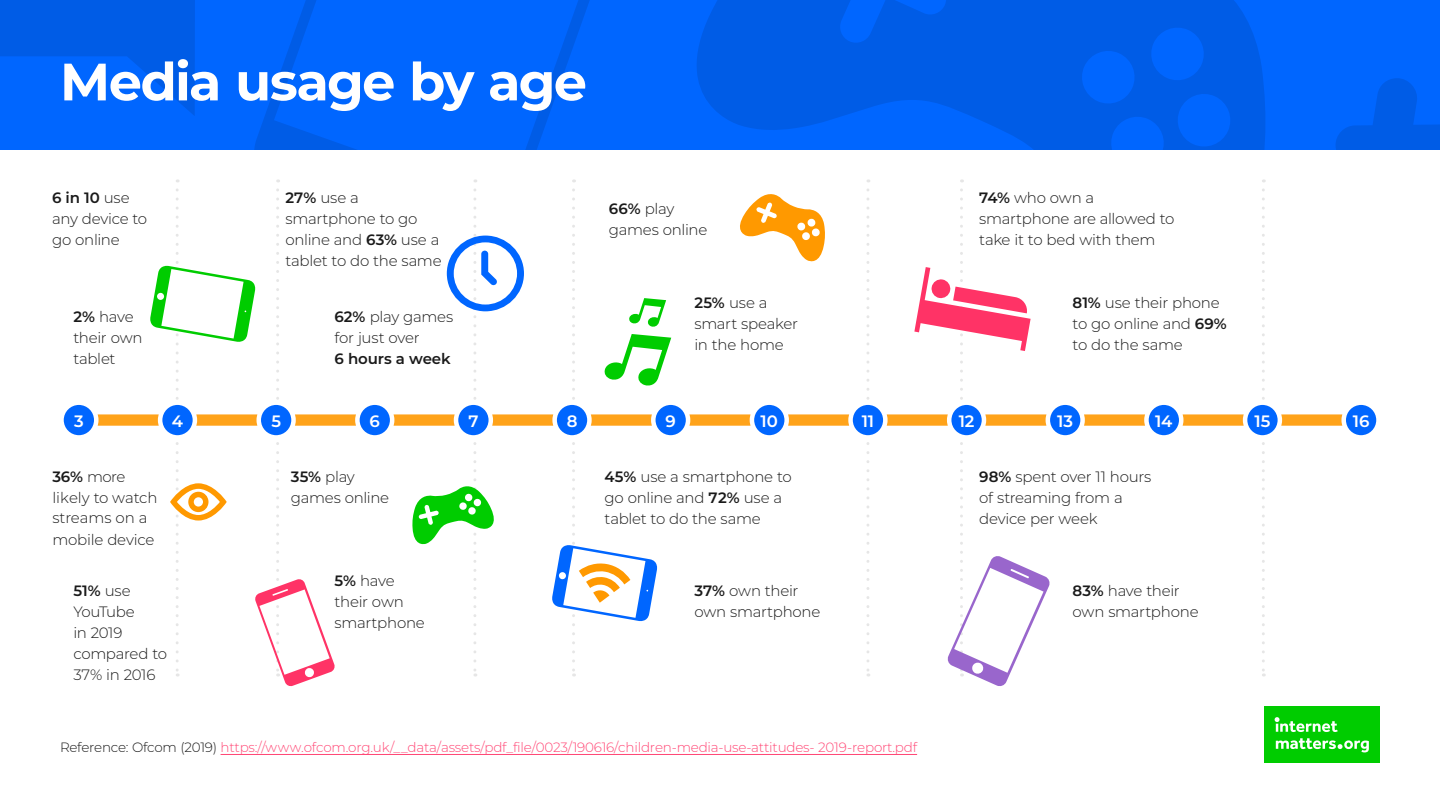
<style>
.page{position:relative;width:1440px;height:810px;background:#fff}
.page>*{position:absolute;margin:0;border:0;box-sizing:border-box;transform-origin:0 0}
.t1{font:700 52.5px "Montserrat";letter-spacing:-.03em;color:#fff}
.t2{font:600 16.5px "Montserrat";letter-spacing:-.005em;color:#fff}
.t3{font:300 15px/21px "Montserrat";letter-spacing:-.015em;color:#1a1a1a}
.t4{font:600 15px "Montserrat";letter-spacing:-.01em;color:#1a1a1a}
.t5{font:300 13.5px "Montserrat";letter-spacing:-.015em;color:#ff4775}
.s1{font-weight:600}
.s2{color:#1a1a1a}
</style>
<div class="page">
<div style="left:1265px;top:707px;width:115px;height:56px;background:#0c0"></div>
<svg style="left:1275px;top:717px;width:94px;height:35px"></svg>
<div style="left:0;top:0;width:1440px;height:150px;background:#06f"></div>
<svg style="left:697px;top:0;width:568px;height:150px;fill:#005ce6"></svg>
<svg style="left:0;top:0;width:195px;height:116px"></svg>
<svg style="left:254px;top:0;width:336px;height:150px"></svg>
<svg style="left:1335px;top:78px;width:105px;height:72px"></svg>
<svg style="left:866px;top:190px;width:3px;height:486px"></svg>
<svg style="left:1262px;top:190px;width:3px;height:486px"></svg>
<div style="left:65px;top:414px;width:1301px;height:12px;background:#ffa31a"></div>
<svg style="left:61px;top:403px;width:35px;height:34px"></svg>
<div style="left:59px;top:400px;width:40px;height:40px;border:4px solid #fff;border-radius:50%"></div>
<svg style="left:1344px;top:403px;width:34px;height:34px"></svg>
<div style="left:1341px;top:400px;width:40px;height:40px;border:4px solid #fff;border-radius:50%"></div>
<svg style="left:357px;top:403px;width:35px;height:34px"></svg>
<div style="left:355px;top:400px;width:39px;height:40px;border:4px solid #fff;border-radius:50%"></div>
<svg style="left:653px;top:403px;width:35px;height:34px"></svg>
<div style="left:651px;top:400px;width:39px;height:40px;border:4px solid #fff;border-radius:50%"></div>
<svg style="left:752px;top:403px;width:35px;height:34px"></svg>
<div style="left:750px;top:400px;width:39px;height:40px;border:4px solid #fff;border-radius:50%"></div>
<svg style="left:851px;top:403px;width:34px;height:34px"></svg>
<div style="left:848px;top:400px;width:40px;height:40px;border:4px solid #fff;border-radius:50%"></div>
<svg style="left:1048px;top:403px;width:35px;height:34px"></svg>
<div style="left:1046px;top:400px;width:39px;height:40px;border:4px solid #fff;border-radius:50%"></div>
<svg style="left:1146px;top:403px;width:35px;height:34px"></svg>
<div style="left:1144px;top:400px;width:39px;height:40px;border:4px solid #fff;border-radius:50%"></div>
<svg style="left:1245px;top:403px;width:35px;height:34px"></svg>
<div style="left:1243px;top:400px;width:39px;height:40px;border:4px solid #fff;border-radius:50%"></div>
<hr style="left:221px;top:754px;width:696px;height:1px;background:#ff4775">
<svg style="left:740px;top:194px;width:85px;height:68px"></svg>
<svg style="left:149px;top:190px;width:186px;height:497px"></svg>
<svg style="left:914px;top:190px;width:137px;height:496px"></svg>
<svg style="left:412px;top:190px;width:112px;height:486px"></svg>
<svg style="left:551px;top:190px;width:120px;height:486px"></svg>
<h1 class="t1" style="left:60px;top:44px;width:528px">Media usage by age</h1>
<p class="t3" style="left:52px;top:187px;width:97px"><span class="s1">6 in 10</span> use any device to go online</p>
<p class="t3" style="left:73px;top:305px;width:71px"><span class="s1">2%</span> have their own tablet</p>
<p class="t3" style="left:286px;top:187px;width:158px"><span class="s1">27%</span> use a smartphone to go online and <span class="s1">63%</span> use a tablet to do the same</p>
<p class="t3" style="left:335px;top:305px;width:120px"><span class="s1">62%</span> play games for just over</p>
<p class="t4" style="left:335px;top:348px;width:118px">6 hours a week</p>
<p class="t3" style="left:609px;top:198px;width:100px"><span class="s1">66%</span> play games online</p>
<p class="t3" style="left:694px;top:291px;width:105px"><span class="s1">25%</span> use a smart speaker in the home</p>
<p class="t3" style="left:979px;top:187px;width:197px"><span class="s1">74%</span> who own a smartphone are allowed to take it to bed with them</p>
<p class="t3" style="left:1073px;top:291px;width:156px"><span class="s1">81%</span> use their phone to go online and <span class="s1">69% </span>to do the same</p>
<p class="t2" style="left:74px;top:409px;width:11px">3</p>
<p class="t2" style="left:172px;top:409px;width:13px">4</p>
<p class="t2" style="left:271px;top:409px;width:11px">5</p>
<p class="t2" style="left:370px;top:409px;width:12px">6</p>
<p class="t2" style="left:468px;top:409px;width:12px">7</p>
<p class="t2" style="left:567px;top:409px;width:12px">8</p>
<p class="t2" style="left:666px;top:409px;width:12px">9</p>
<p class="t2" style="left:761px;top:409px;width:19px">10</p>
<p class="t2" style="left:862px;top:409px;width:14px">11</p>
<p class="t2" style="left:959px;top:409px;width:17px">12</p>
<p class="t2" style="left:1057px;top:409px;width:17px">13</p>
<p class="t2" style="left:1155px;top:409px;width:19px">14</p>
<p class="t2" style="left:1255px;top:409px;width:17px">15</p>
<p class="t2" style="left:1353px;top:409px;width:18px">16</p>
<p class="t3" style="left:52px;top:465px;width:107px"><span class="s1">36%</span> more likely to watch streams on a mobile device</p>
<p class="t3" style="left:73px;top:580px;width:95px"><span class="s1">51%</span> use<br>YouTube<br>in 2019 compared to<br>37% in 2016</p>
<p class="t3" style="left:291px;top:465px;width:100px"><span class="s1">35%</span> play games online</p>
<p class="t3" style="left:335px;top:569px;width:92px"><span class="s1">5%</span> have their own smartphone</p>
<p class="t3" style="left:605px;top:465px;width:189px"><span class="s1">45%</span> use a smartphone to go online and <span class="s1">72%</span> use a tablet to do the same</p>
<p class="t3" style="left:694px;top:580px;width:128px"><span class="s1">37%</span> own their own smartphone</p>
<p class="t5" style="left:60px;top:738px;width:859px"><span class="s2">Reference: Ofcom (2019)</span> https://www.ofcom.org.uk/__data/assets/pdf_file/0023/190616/children-media-use-attitudes- 2019-report.pdf</p>
<p class="t3" style="left:979px;top:465px;width:173px"><span class="s1">98%</span> spent over 11 hours of streaming from a device per week</p>
<p class="t3" style="left:1073px;top:580px;width:128px"><span class="s1">83%</span> have their own smartphone</p>
</div>
